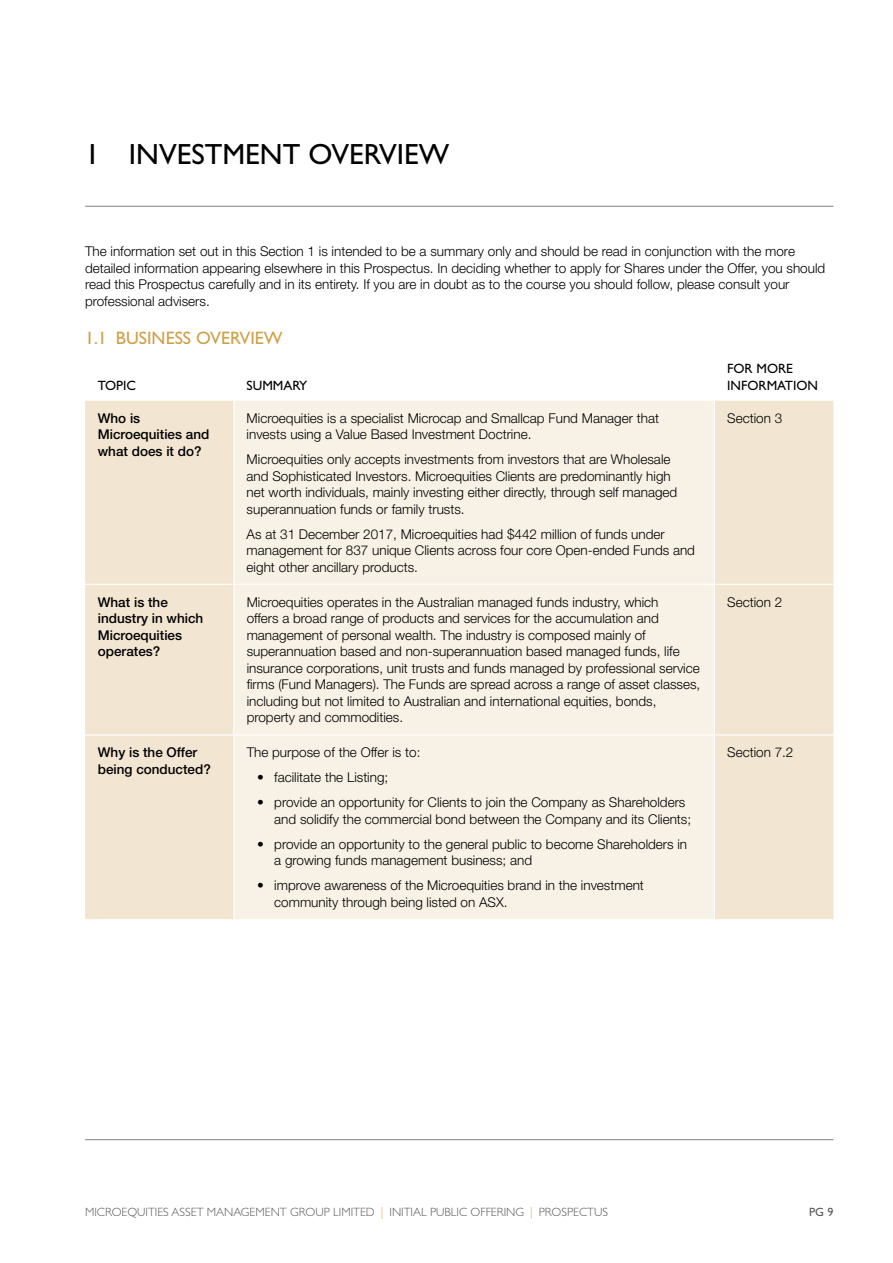
<style>
.page{position:relative;width:893px;height:1263px;background:#fff}
.page>*{position:absolute;margin:0;border:0;box-sizing:border-box;transform-origin:0 0}
.t1{font:29.25px "Gill Sans Std";color:#000}
.t2{font:18px "Gill Sans Std";color:#cfa046}
.t3{font:300 13.5px/16.5px "Helvetica Neue LT Std";color:#000}
.t4{font:500 13.5px/16.5px "Helvetica Neue LT Std";color:#000}
.t5{font:13.5px/16.5px "Gill Sans Std";color:#000}
.t6{font:300 12px "Gill Sans Std";color:#58595b}
.t7{font:12px "Gill Sans Std";color:#58595b}
.s1{color:#d7b069}
</style>
<div class="page">
<hr style="left:85px;top:1139px;width:748px;height:1px;background:#808285">
<hr style="left:85px;top:206px;width:748px;height:1px;background:#808285">
<div style="left:85px;top:401px;width:748px;height:518px;background:#f2e6d2"></div>
<div style="left:234px;top:401px;width:480px;height:518px;background:#f8f1e6"></div>
<hr style="left:233px;top:401px;width:1px;height:183px;background:#fff">
<hr style="left:714px;top:401px;width:1px;height:183px;background:#fff">
<hr style="left:233px;top:585px;width:1px;height:149px;background:#fff">
<hr style="left:714px;top:585px;width:1px;height:149px;background:#fff">
<hr style="left:85px;top:734px;width:149px;height:1px;background:#fff">
<hr style="left:234px;top:734px;width:480px;height:1px;background:#fff">
<hr style="left:233px;top:735px;width:1px;height:184px;background:#fff">
<hr style="left:714px;top:734px;width:119px;height:1px;background:#fff">
<hr style="left:714px;top:735px;width:1px;height:184px;background:#fff">
<hr style="left:85px;top:584px;width:149px;height:1px;background:#fff">
<hr style="left:234px;top:584px;width:480px;height:1px;background:#fff">
<hr style="left:714px;top:584px;width:119px;height:1px;background:#fff">
<h1 class="t1" style="left:85px;top:137px;width:366px">1 INVESTMENT OVERVIEW</h1>
<p class="t3" style="left:85px;top:243px;width:742px">The information set out in this Section 1 is intended to be a summary only and should be read in conjunction with the more detailed information appearing elsewhere in this Prospectus. In deciding whether to apply for Shares under the Offer, you should read this Prospectus carefully and in its entirety. If you are in doubt as to the course you should follow, please consult your professional advisers.</p>
<h2 class="t2" style="left:85px;top:327px;width:199px">1.1 BUSINESS OVERVIEW</h2>
<p class="t5" style="left:98px;top:377px;width:40px">TOPIC</p>
<p class="t5" style="left:247px;top:377px;width:62px">SUMMARY</p>
<p class="t5" style="left:727px;top:360px;width:92px">FOR MORE<br>INFORMATION</p>
<p class="t4" style="left:98px;top:409px;width:113px">Who is<br>Microequities and what does it do?</p>
<p class="t3" style="left:247px;top:409px;width:414px">Microequities is a specialist Microcap and Smallcap Fund Manager that invests using a Value Based Investment Doctrine.</p>
<p class="t3" style="left:247px;top:451px;width:432px">Microequities only accepts investments from investors that are Wholesale and Sophisticated Investors. Microequities Clients are predominantly high net worth individuals, mainly investing either directly, through self managed superannuation funds or family trusts.</p>
<p class="t3" style="left:247px;top:525px;width:450px">As at 31 December 2017, Microequities had $442 million of funds under management for 837 unique Clients across four core Open-ended Funds and eight other ancillary products.</p>
<p class="t3" style="left:727px;top:409px;width:57px">Section 3</p>
<p class="t4" style="left:98px;top:593px;width:107px">What is the industry in which<br>Microequities operates?</p>
<p class="t3" style="left:247px;top:593px;width:455px">Microequities operates in the Australian managed funds industry, which<br>offers a broad range of products and services for the accumulation and management of personal wealth. The industry is composed mainly of superannuation based and non-superannuation based managed funds, life insurance corporations, unit trusts and funds managed by professional service firms (Fund Managers). The Funds are spread across a range of asset classes, including but not limited to Australian and international equities, bonds, property and commodities.</p>
<p class="t3" style="left:727px;top:593px;width:57px">Section 2</p>
<p class="t4" style="left:98px;top:744px;width:115px">Why is the Offer being conducted?</p>
<p class="t3" style="left:247px;top:744px;width:175px">The purpose of the Offer is to:</p>
<p class="t3" style="left:257px;top:769px;width:133px">• facilitate the Listing;</p>
<p class="t3" style="left:274px;top:794px;width:418px;text-indent:-17px">• provide an opportunity for Clients to join the Company as Shareholders and solidify the commercial bond between the Company and its Clients;</p>
<p class="t3" style="left:274px;top:835px;width:414px;text-indent:-17px">• provide an opportunity to the general public to become Shareholders in a growing funds management business; and</p>
<p class="t3" style="left:274px;top:877px;width:371px;text-indent:-17px">• improve awareness of the Microequities brand in the investment community through being listed on ASX.</p>
<p class="t3" style="left:727px;top:744px;width:68px">Section 7.2</p>
<p class="t6" style="left:85px;top:1205px;width:524px">MICROEQUITIES ASSET MANAGEMENT GROUP LIMITED <span class="s1">|</span> INITIAL PUBLIC OFFERING <span class="s1">|</span> PROSPECTUS</p>
<p class="t7" style="left:809px;top:1205px;width:26px">PG 9</p>
</div>
